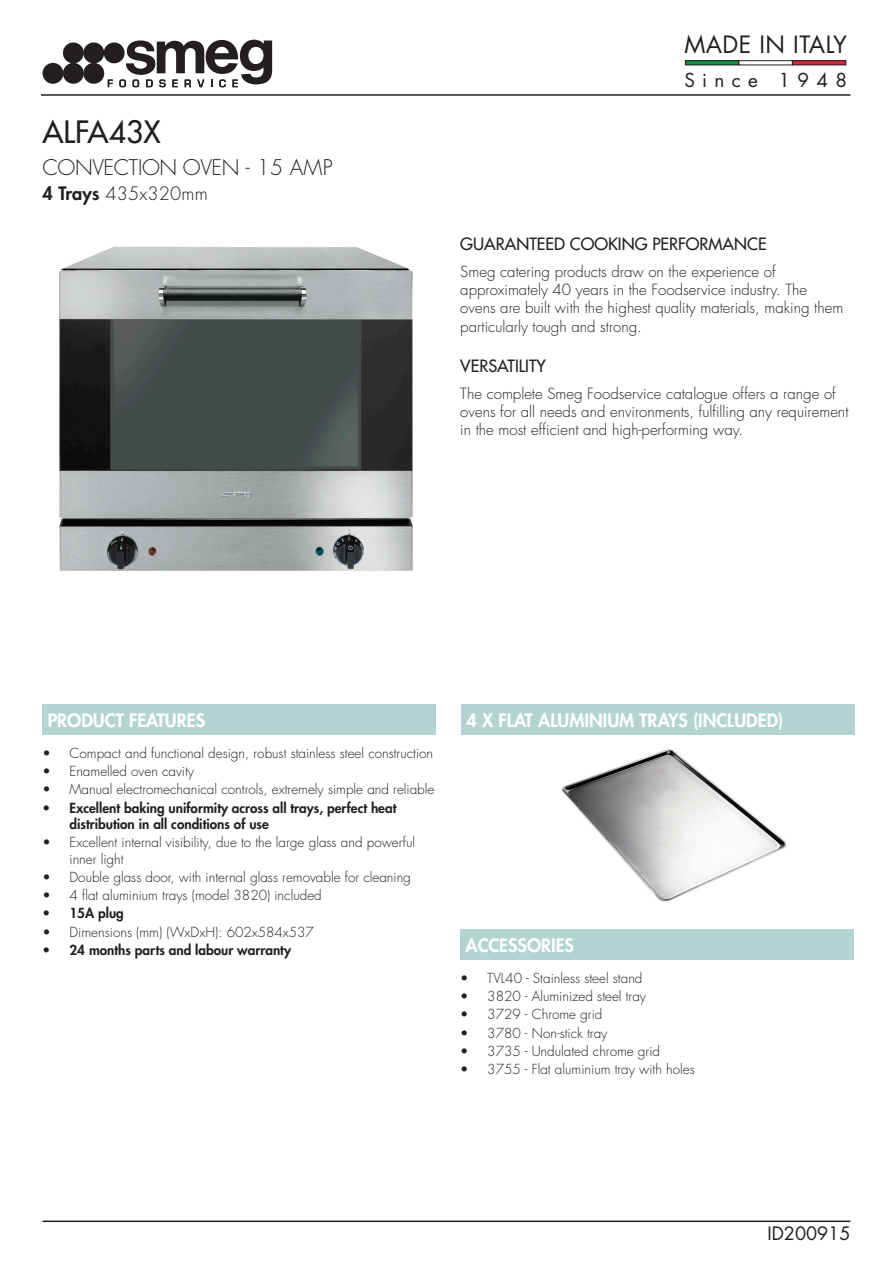
<style>
.page{position:relative;width:893px;height:1263px;background:#fff}
.page>*{position:absolute;margin:0;border:0;box-sizing:border-box;transform-origin:0 0}
.t1{font:500 30px "Futura Std";color:#231f20}
.t2{font:23.25px "Futura Std";letter-spacing:.02em;color:#231f20}
.t3{font:300 21px "Futura Std";letter-spacing:-.02em;color:#231f20}
.t4{font:18.75px "Futura Std";letter-spacing:.39em;color:#231f20}
.t5{font:800 18px "Futura Std";color:#fff}
.t6{font:300 18px "Futura Std";letter-spacing:.01em;color:#231f20}
.t7{font:18px "Futura Std";color:#231f20}
.t8{font:500 16.5px "Futura Std";color:#231f20}
.t9{font:300 15px/18px "Futura Std";color:#231f20}
.t10{font:300 13.5px/16.2px "Futura Std";color:#231f20}
.t11{font:800 13.5px/16.2px "Futura Std";color:#231f20}
.s1{font-weight:800}
</style>
<div class="page">
<hr style="left:43px;top:1220px;width:807px;height:2px;background:#231f20">
<svg style="left:108px;top:80px;width:5px;height:7px"></svg>
<svg style="left:119px;top:40px;width:153px;height:47px"></svg>
<div style="left:83px;top:63px;width:21px;height:21px;background:#231f20;border-radius:50%"></div>
<div style="left:63px;top:63px;width:21px;height:21px;background:#231f20;border-radius:50%"></div>
<div style="left:43px;top:63px;width:20px;height:21px;background:#231f20;border-radius:50%"></div>
<div style="left:83px;top:42px;width:21px;height:21px;background:#231f20;border-radius:50%"></div>
<div style="left:63px;top:42px;width:21px;height:21px;background:#231f20;border-radius:50%"></div>
<div style="left:104px;top:42px;width:21px;height:21px;background:#231f20;border-radius:50%"></div>
<hr style="left:41px;top:94px;width:809px;height:2px;background:#231f20">
<div style="left:685px;top:61px;width:54px;height:4px;border:1px solid #231f20"></div>
<img style="left:59px;top:246px;width:354px;height:325px">
<div style="left:43px;top:704px;width:393px;height:31px;background:#b3d4d1"></div>
<div style="left:460px;top:929px;width:394px;height:31px;background:#b3d4d1"></div>
<div style="left:461px;top:704px;width:394px;height:31px;background:#b3d4d1"></div>
<img style="left:562px;top:749px;width:224px;height:153px">
<p class="t1" style="left:43px;top:113px;width:120px">ALFA43X</p>
<p class="t3" style="left:43px;top:154px;width:292px">CONVECTION OVEN - 15 AMP</p>
<p class="t6" style="left:43px;top:183px;width:167px"><span class="s1">4 Trays</span> 435x320mm</p>
<h2 class="t2" style="left:684px;top:29px;width:164px">MADE IN ITALY</h2>
<h3 class="t4" style="left:684px;top:68px;width:164px">Since 1948</h3>
<p class="t8" style="left:460px;top:234px;width:308px">GUARANTEED COOKING PERFORMANCE</p>
<p class="t9" style="left:460px;top:263px;width:384px">Smeg catering products draw on the experience of approximately 40 years in the Foodservice industry. The ovens are built with the highest quality materials, making them</p>
<p class="t9" style="left:460px;top:318px;width:183px">particularly tough and strong.</p>
<p class="t8" style="left:460px;top:356px;width:87px">VERSATILITY</p>
<p class="t9" style="left:460px;top:384px;width:390px">The complete Smeg Foodservice catalogue offers a range of ovens for all needs and environments, fulfilling any requirement in the most efficient and high-performing way.</p>
<p class="t5" style="left:48px;top:709px;width:159px">PRODUCT FEATURES</p>
<p class="t10" style="left:43px;top:745px;width:392px">• Compact and functional design, robust stainless steel construction</p>
<p class="t10" style="left:43px;top:763px;width:153px">• Enamelled oven cavity</p>
<p class="t10" style="left:43px;top:782px;width:393px">• Manual electromechanical controls, extremely simple and reliable</p>
<p class="t11" style="left:70px;top:800px;width:328px;text-indent:-27px">• Excellent baking uniformity across all trays, perfect heat distribution in all conditions of use</p>
<p class="t10" style="left:70px;top:835px;width:347px;text-indent:-27px">• Excellent internal visibility, due to the large glass and powerful inner light</p>
<p class="t10" style="left:43px;top:869px;width:370px">• Double glass door, with internal glass removable for cleaning</p>
<p class="t10" style="left:43px;top:887px;width:281px">• 4 flat aluminium trays (model 3820) included</p>
<p class="t11" style="left:43px;top:905px;width:83px">• 15A plug</p>
<p class="t10" style="left:43px;top:924px;width:273px">• Dimensions (mm) (WxDxH): 602x584x537</p>
<p class="t11" style="left:43px;top:942px;width:250px">• 24 months parts and labour warranty</p>
<p class="t5" style="left:467px;top:709px;width:318px">4 X FLAT ALUMINIUM TRAYS (INCLUDED)</p>
<p class="t5" style="left:465px;top:934px;width:110px">ACCESSORIES</p>
<p class="t10" style="left:460px;top:970px;width:184px">• TVL40 - Stainless steel stand</p>
<p class="t10" style="left:460px;top:988px;width:187px">• 3820 - Aluminized steel tray</p>
<p class="t10" style="left:460px;top:1007px;width:144px">• 3729 - Chrome grid</p>
<p class="t10" style="left:460px;top:1025px;width:149px">• 3780 - Non-stick tray</p>
<p class="t10" style="left:460px;top:1043px;width:201px">• 3735 - Undulated chrome grid</p>
<p class="t10" style="left:460px;top:1062px;width:236px">• 3755 - Flat aluminium tray with holes</p>
<h3 class="t7" style="left:767px;top:1222px;width:85px">ID200915</h3>
</div>
